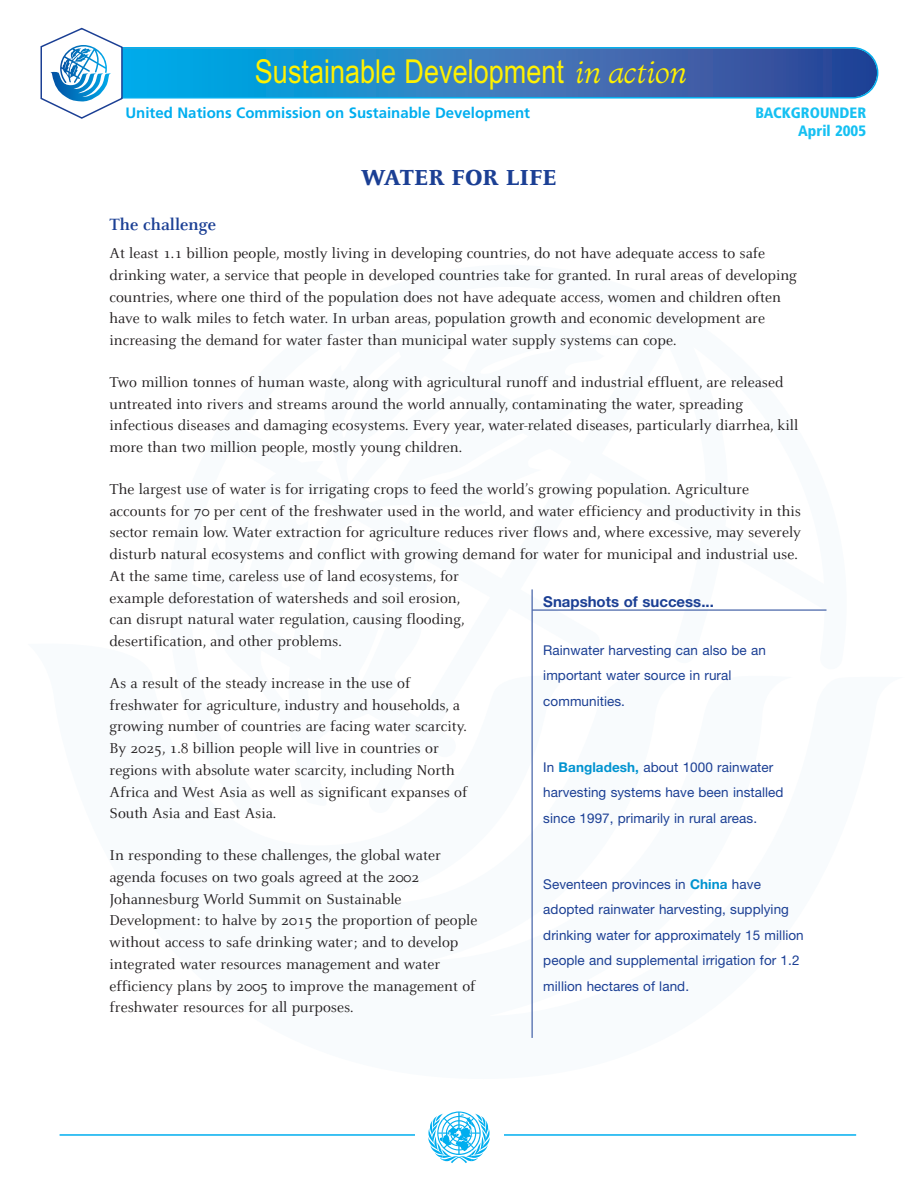
<style>
.page{position:relative;width:918px;height:1188px;background:#fff}
.page>*{position:absolute;margin:0;border:0;box-sizing:border-box;transform-origin:0 0}
.t1{font:72px "UN Logo";color:#00aeef}
.t2{font:33px "Arial Narrow";color:#fff101}
.t3{font:800 24px "Celeste";color:#1b3f94}
.t4{font:700 18px "Celeste";color:#1b3f94}
.t5{font:15.75px/21.8px "Celeste";color:#231f20}
.t6{font:700 15px "Frutiger";color:#00aeef}
.t7{font:900 condensed 15px/18px "Frutiger";color:#15c0f2;text-align:right}
.t8{font:700 15px "Helvetica Neue";color:#1b3f94}
.t9{font:13.5px/25.5px "Helvetica Neue";letter-spacing:.005em;color:#1b3f94}
.s1{font-family:"Minister Itlic"}
.s2{font-weight:700;color:#0093d0}
</style>
<div class="page">
<hr style="left:60px;top:1134px;width:796px;height:2px;background:#00aeef">
<div style="left:415px;top:1106px;width:88px;height:58px;background:#fff"></div>
<svg style="left:40px;top:28px;width:838px;height:91px"></svg>
<div style="left:124px;top:105px;width:432px;height:20px;background:#fff"></div>
<hr style="left:532px;top:610px;width:294px;height:1px;background:#1b3f94">
<hr style="left:532px;top:589px;width:1px;height:449px;background:#1b3f94">
<h2 class="t2" style="left:255px;top:52px;width:433px">Sustainable Development <span class="s1">in action</span></h2>
<p class="t6" style="left:125px;top:106px;width:406px">United Nations Commission on Sustainable Development</p>
<h3 class="t3" style="left:361px;top:170px;width:197px">WATER FOR LIFE</h3>
<p class="t7" style="left:755px;top:105px;width:112px">BACKGROUNDER<br>April 2005</p>
<p class="t4" style="left:110px;top:219px;width:108px">The challenge</p>
<p class="t5" style="left:110px;top:244px;width:689px">At least 1.1 billion people, mostly living in developing countries, do not have adequate access to safe drinking water, a service that people in developed countries take for granted. In rural areas of developing countries, where one third of the population does not have adequate access, women and children often have to walk miles to fetch water. In urban areas, population growth and economic development are increasing the demand for water faster than municipal water supply systems can cope.</p>
<p class="t5" style="left:110px;top:373px;width:690px">Two million tonnes of human waste, along with agricultural runoff and industrial effluent, are released untreated into rivers and streams around the world annually, contaminating the water, spreading infectious diseases and damaging ecosystems. Every year, water-related diseases, particularly diarrhea, kill more than two million people, mostly young children.</p>
<p class="t5" style="left:110px;top:480px;width:693px">The largest use of water is for irrigating crops to feed the world’s growing population. Agriculture accounts for 70 per cent of the freshwater used in the world, and water efficiency and productivity in this sector remain low. Water extraction for agriculture reduces river flows and, where excessive, may severely disturb natural ecosystems and conflict with growing demand for water for municipal and industrial use.<br>At the same time, careless use of land ecosystems, for<br>example deforestation of watersheds and soil erosion,<br>can disrupt natural water regulation, causing flooding,<br>desertification, and other problems.</p>
<p class="t5" style="left:110px;top:674px;width:360px">As a result of the steady increase in the use of freshwater for agriculture, industry and households, a growing number of countries are facing water scarcity.<br>By 2025, 1.8 billion people will live in countries or regions with absolute water scarcity, including North Africa and West Asia as well as significant expanses of South Asia and East Asia.</p>
<p class="t5" style="left:110px;top:846px;width:369px">In responding to these challenges, the global water agenda focuses on two goals agreed at the 2002<br>Johannesburg World Summit on Sustainable Development: to halve by 2015 the proportion of people without access to safe drinking water; and to develop integrated water resources management and water efficiency plans by 2005 to improve the management of freshwater resources for all purposes.</p>
<p class="t8" style="left:543px;top:596px;width:172px">Snapshots of success...</p>
<p class="t9" style="left:543px;top:638px;width:224px">Rainwater harvesting can also be an important water source in rural communities.</p>
<p class="t9" style="left:543px;top:755px;width:242px">In <span class="s2">Bangladesh,</span> about 1000 rainwater harvesting systems have been installed since 1997, primarily in rural areas.</p>
<p class="t9" style="left:543px;top:872px;width:262px">Seventeen provinces in <span class="s2">China</span> have adopted rainwater harvesting, supplying drinking water for approximately 15 million people and supplemental irrigation for 1.2 million hectares of land.</p>
<h1 class="t1" style="left:425px;top:1094px;width:70px">asdf</h1>
</div>
